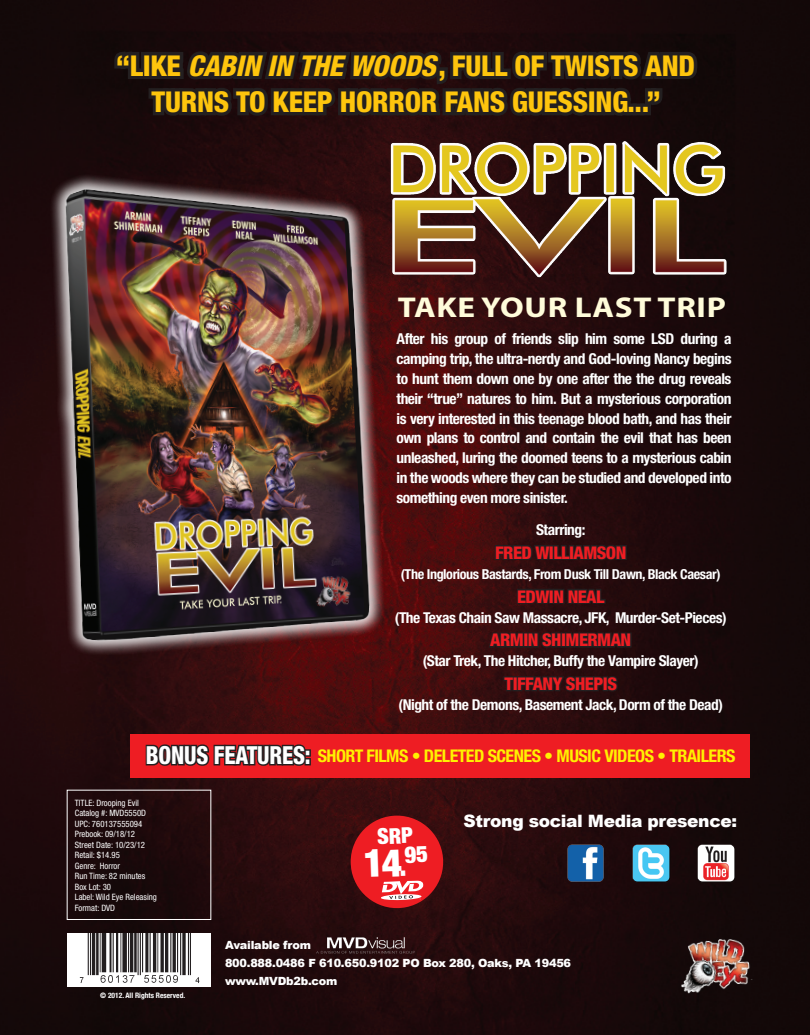
<style>
.page{position:relative;width:810px;height:1035px;background:#fff}
.page>*{position:absolute;margin:0;border:0;box-sizing:border-box;transform-origin:0 0}
.t1{font:800 condensed 28.75px/36.2px "Helvetica Neue LT Std";letter-spacing:-.01em;color:#fec50d;text-align:center}
.t2{font:700 28.75px "Myriad Pro";letter-spacing:.02em;color:#fffcda;scale:1.15 1}
.t3{font:800 condensed 24.88px "Helvetica Neue LT Std";color:#fff;scale:.9 1}
.t4{font:800 condensed 17.5px "Helvetica Neue LT Std";letter-spacing:-.03em;color:#ee1d23}
.t5{font:700 condensed 17.5px "Helvetica Neue LT Std";letter-spacing:-.03em;color:#fff101}
.t6{font:900 17.12px "Arial";letter-spacing:-.02em;color:#fff}
.t7{font:700 condensed 15px/20px "Helvetica Neue LT Std";letter-spacing:-.03em;color:#fff;text-align:justify}
.t8{font:700 condensed 13.75px "Helvetica Neue LT Std";letter-spacing:-.03em;color:#fff}
.t9{font:900 11.25px/17.9px "Arial";letter-spacing:-.02em;color:#fff}
.t10{font:condensed 8.75px/10.5px "Helvetica Neue LT Std";color:#fff}
.t11{font:700 condensed 7.5px "Helvetica Neue";color:#fff}
.s1{font-style:italic}
</style>
<div class="page">
<img style="left:0;top:0;width:810px;height:1035px">
<svg style="left:41px;top:153px;width:409px;height:550px;background:#420b0c"></svg>
<img style="left:53px;top:161px;width:330px;height:492px">
<img style="left:67px;top:933px;width:144px;height:53px">
<div style="left:130px;top:734px;width:620px;height:44px;background:#ee1d23"></div>
<img style="left:315px;top:933px;width:103px;height:22px">
<img style="left:669px;top:928px;width:94px;height:72px">
<img style="left:567px;top:845px;width:38px;height:37px">
<img style="left:633px;top:845px;width:37px;height:37px">
<img style="left:698px;top:845px;width:37px;height:37px">
<svg style="left:111px;top:0;width:590px;height:226px;background:#251517"></svg>
<div style="left:351px;top:816px;width:92px;height:92px;background:#ee1d23;border-radius:50%"></div>
<svg style="left:144px;top:714px;width:163px;height:66px"></svg>
<div style="left:305px;top:758px;width:6px;height:7px;border:3px solid #231f20"></div>
<div style="left:305px;top:749px;width:6px;height:8px;border:3px solid #231f20"></div>
<svg style="left:487px;top:514px;width:146px;height:188px;background:#2b1011"></svg>
<img style="left:360px;top:113px;width:391px;height:192px">
<svg style="left:365px;top:827px;width:63px;height:73px"></svg>
<h1 class="t1" style="left:116px;top:47px;width:580px">“LIKE <span class="s1">CABIN IN THE WOODS</span>, FULL OF TWISTS AND<br>TURNS TO KEEP HORROR FANS GUESSING...”</h1>
<h1 class="t2" style="left:398px;top:288px;width:287px">TAKE YOUR LAST TRIP</h1>
<p class="t7" style="left:397px;top:328px;width:337px">After his group of friends slip him some LSD during a camping trip, the ultra-nerdy and God-loving Nancy begins to hunt them down one by one after the the drug reveals their “true” natures to him. But a mysterious corporation is very interested in this teenage blood bath, and has their own plans to control and contain the evil that has been unleashed, luring the doomed teens to a mysterious cabin in the woods where they can be studied and developed into something even more sinister.</p>
<p class="t7" style="left:536px;top:520px;width:51px">Starring:</p>
<p class="t4" style="left:495px;top:542px;width:133px">FRED WILLIAMSON</p>
<p class="t8" style="left:401px;top:566px;width:321px">(The Inglorious Bastards, From Dusk Till Dawn, Black Caesar)</p>
<p class="t4" style="left:517px;top:585px;width:88px">EDWIN NEAL</p>
<p class="t7" style="left:395px;top:607px;width:333px">(The Texas Chain Saw Massacre, JFK, Murder-Set-Pieces)</p>
<p class="t4" style="left:490px;top:629px;width:143px">ARMIN SHIMERMAN</p>
<p class="t7" style="left:423px;top:651px;width:278px">(Star Trek, The Hitcher, Buffy the Vampire Slayer)</p>
<p class="t4" style="left:505px;top:673px;width:114px">TIFFANY SHEPIS</p>
<p class="t7" style="left:399px;top:694px;width:326px">(Night of the Demons, Basement Jack, Dorm of the Dead)</p>
<h2 class="t3" style="left:146px;top:740px;width:29px">BONUS</h2>
<h2 class="t3" style="left:214px;top:740px;width:14px">FEATURES</h2>
<h2 class="t3" style="left:305px;top:740px;width:8px">:</h2>
<p class="t5" style="left:318px;top:746px;width:409px">SHORT FILMS • Deleted Scenes • Music Videos • Trailers</p>
<p class="t10" style="left:75px;top:797px;width:84px">TITLE: Drooping Evil<br>Catalog #: MVD5550D<br>UPC: 760137555094<br>Prebook: 09/18/12<br>Street Date: 10/23/12<br>Retail: $14.95<br>Genre: Horror<br>Run Time: 82 minutes<br>Box Lot: 30<br>Label: Wild Eye Releasing<br>Format: DVD</p>
<p class="t6" style="left:464px;top:808px;width:275px">Strong social Media presence:</p>
<p class="t11" style="left:100px;top:991px;width:87px">© 2012. All Rights Reserved.</p>
<p class="t9" style="left:225px;top:936px;width:348px">Available from<br>800.888.0486 F 610.650.9102 PO Box 280, Oaks, PA 19456 www.MVDb2b.com</p>
</div>
